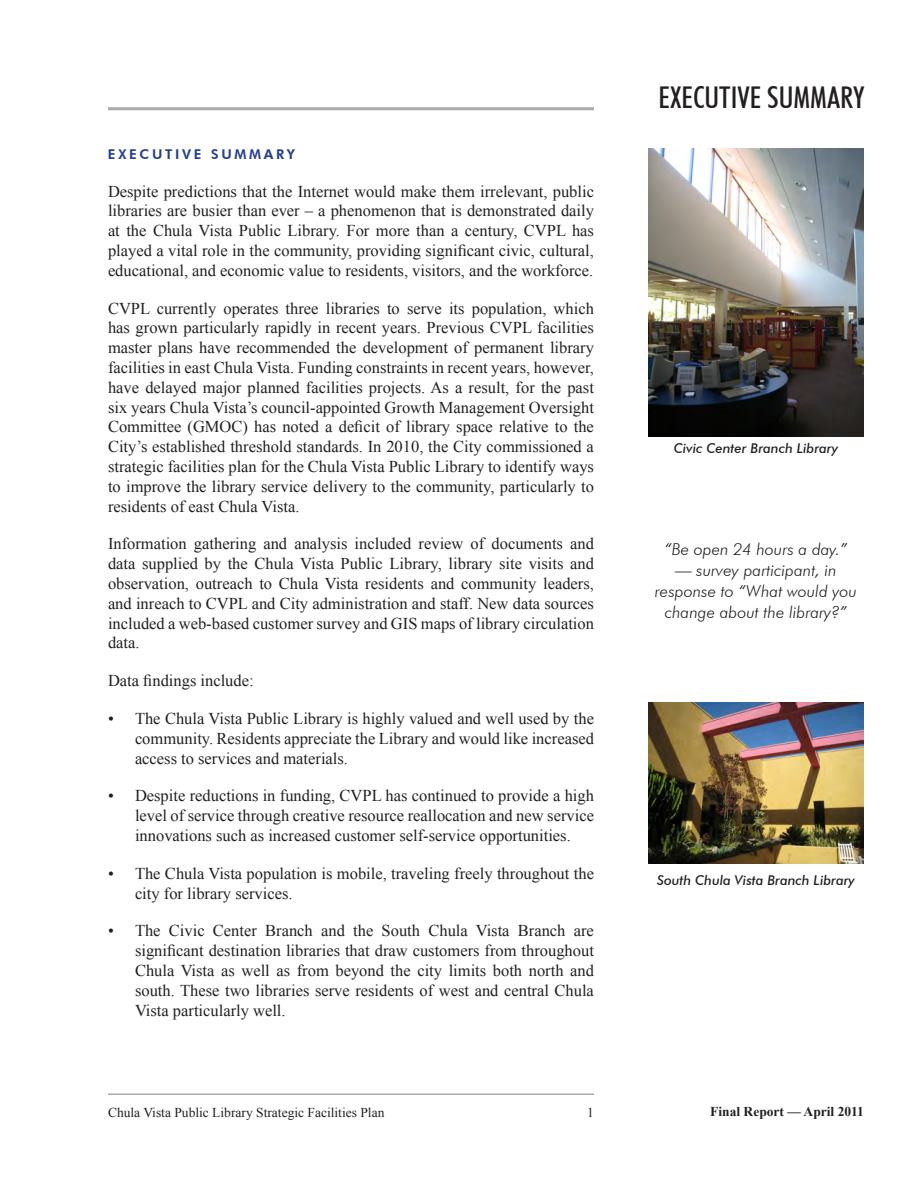
<style>
.page{position:relative;width:918px;height:1188px;background:#fff}
.page>*{position:absolute;margin:0;border:0;box-sizing:border-box;transform-origin:0 0}
.Column_Heading_-_Rep{font:500 condensed 30px "Futura BT";color:#231f20}
.Body_Text{font:16.5px/19.8px "Times New Roman";color:#231f20;text-align:justify}
.Bullet_Text{font:16.5px/19.8px "Times New Roman";color:#231f20;text-align:justify}
.Sidebar_Pullouts{font:italic 300 16.5px/21px "Futura BT";color:#231f20;text-align:center}
.t1{font:italic 500 13.5px "Futura BT";color:#231f20}
.Footer_-_Report{font:13.5px "Times New Roman";color:#231f20}
.Final{font:700 13.5px "Times New Roman";color:#231f20}
.Subheading{font:800 13.5px "Futura BT";letter-spacing:.2em;color:#253f8e}
.s1{font-family:"Times New Roman";font-weight:400;font-style:normal}
</style>
<div class="page">
<hr style="left:108px;top:107px;width:486px;height:3px;background:#a8a9ad">
<hr style="left:108px;top:1094px;width:486px;height:1px;background:#a8a9ad">
<img style="left:648px;top:148px;width:216px;height:288px">
<img style="left:648px;top:702px;width:216px;height:162px">
<p class="Subheading" style="left:108px;top:146px;width:189px">EXECUTIVE SUMMARY</p>
<p class="Body_Text" style="left:108px;top:181px;width:488px">Despite predictions that the Internet would make them irrelevant, public libraries are busier than ever – a phenomenon that is demonstrated daily at the Chula Vista Public Library. For more than a century, CVPL has played a vital role in the community, providing significant civic, cultural, educational, and economic value to residents, visitors, and the workforce.</p>
<p class="Body_Text" style="left:108px;top:298px;width:488px">CVPL currently operates three libraries to serve its population, which has grown particularly rapidly in recent years. Previous CVPL facilities master plans have recommended the development of permanent library facilities in east Chula Vista. Funding constraints in recent years, however, have delayed major planned facilities projects. As a result, for the past six years Chula Vista’s council-appointed Growth Management Oversight Committee (GMOC) has noted a deficit of library space relative to the City’s established threshold standards. In 2010, the City commissioned a strategic facilities plan for the Chula Vista Public Library to identify ways to improve the library service delivery to the community, particularly to residents of east Chula Vista.</p>
<p class="Body_Text" style="left:108px;top:534px;width:488px">Information gathering and analysis included review of documents and data supplied by the Chula Vista Public Library, library site visits and observation, outreach to Chula Vista residents and community leaders, and inreach to CVPL and City administration and staff. New data sources included a web-based customer survey and GIS maps of library circulation data.</p>
<p class="Body_Text" style="left:108px;top:670px;width:147px">Data findings include:</p>
<p class="Bullet_Text" style="left:135px;top:708px;width:461px;text-indent:-27px">• The Chula Vista Public Library is highly valued and well used by the community. Residents appreciate the Library and would like increased access to services and materials.</p>
<p class="Bullet_Text" style="left:135px;top:786px;width:461px;text-indent:-27px">• Despite reductions in funding, CVPL has continued to provide a high level of service through creative resource reallocation and new service innovations such as increased customer self-service opportunities.</p>
<p class="Bullet_Text" style="left:135px;top:863px;width:460px;text-indent:-27px">• The Chula Vista population is mobile, traveling freely throughout the city for library services.</p>
<p class="Bullet_Text" style="left:135px;top:921px;width:461px;text-indent:-27px">• The Civic Center Branch and the South Chula Vista Branch are significant destination libraries that draw customers from throughout Chula Vista as well as from beyond the city limits both north and south. These two libraries serve residents of west and central Chula Vista particularly well.</p>
<p class="Column_Heading_-_Rep" style="left:659px;top:79px;width:208px">EXECUTIVE SUMMARY</p>
<p class="t1" style="left:674px;top:440px;width:166px">Civic Center Branch Library</p>
<p class="Sidebar_Pullouts" style="left:664px;top:539px;width:185px">“Be open 24 hours a day.”</p>
<p class="Sidebar_Pullouts" style="left:655px;top:560px;width:204px"><span class="s1">—</span> survey participant, in response to “What would you change about the library?”</p>
<p class="t1" style="left:657px;top:872px;width:199px">South Chula Vista Branch Library</p>
<p class="Footer_-_Report" style="left:108px;top:1104px;width:278px">Chula Vista Public Library Strategic Facilities Plan</p>
<p class="Footer_-_Report" style="left:587px;top:1104px;width:8px">1</p>
<p class="Final" style="left:710px;top:1102px;width:155px">Final Report — April 2011</p>
</div>
